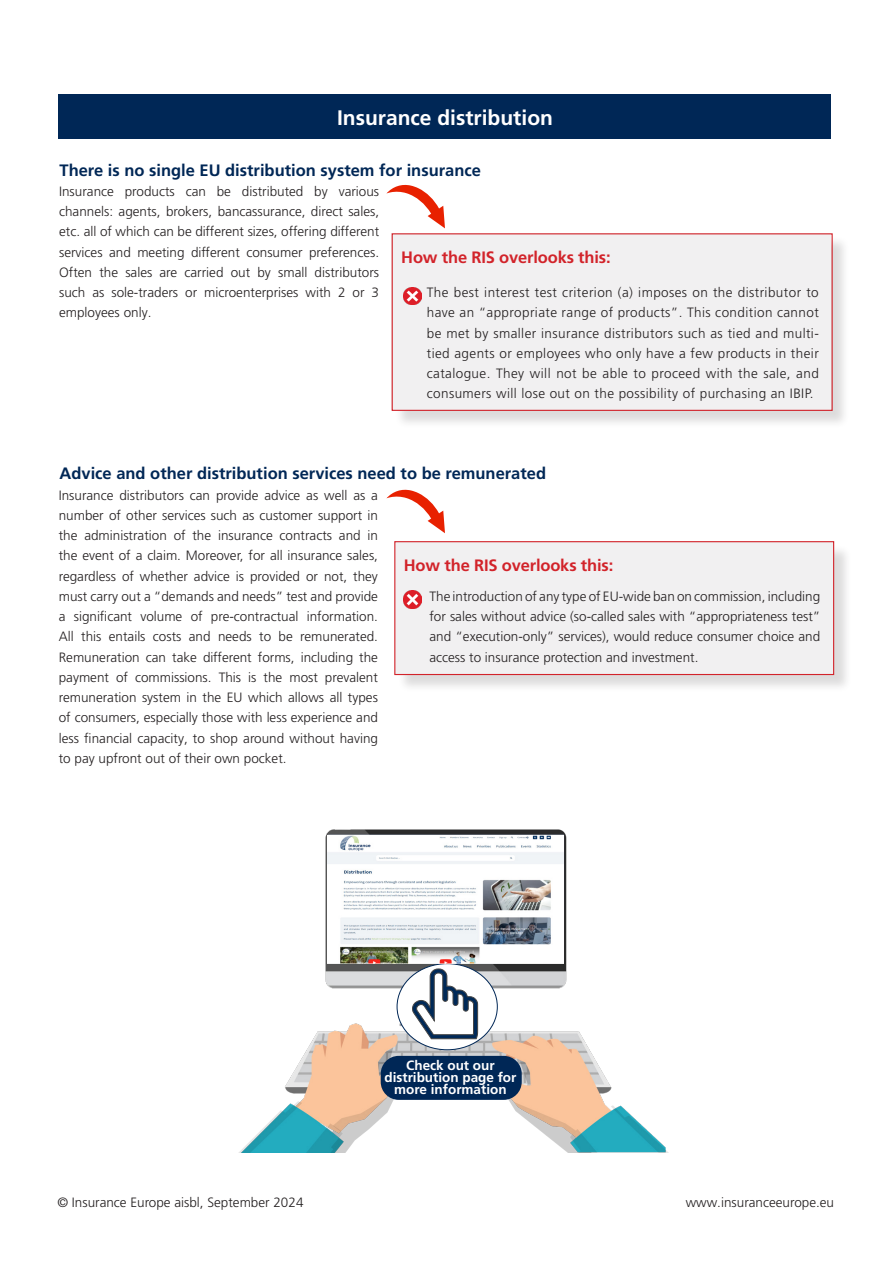
<style>
.page{position:relative;width:893px;height:1263px;background:#fff}
.page>*{position:absolute;margin:0;border:0;box-sizing:border-box;transform-origin:0 0}
.Heading1{font:700 21px "Frutiger LT Pro";color:#fff}
.Body_text{font:700 16.5px "Frutiger LT Pro";color:#002756}
.Heading2_no_grid{font:700 16.5px "Frutiger LT Pro";letter-spacing:-.01em;color:#d2232a}
.Body_text-2{font:300 13.5px/20.2px "Frutiger LT Pro";color:#231f20;text-align:justify}
.Body_text-no_grid{font:300 13.5px "Frutiger LT Pro";color:#231f20}
.BOX_text{font:700 13.5px/12px "Frutiger LT Pro";color:#fff;text-align:center}
</style>
<div class="page">
<img style="left:240px;top:829px;width:428px;height:323px">
<div style="left:59px;top:94px;width:772px;height:45px;background:#002756"></div>
<div style="left:394px;top:236px;width:456px;height:192px;background:#231f20;opacity:.75"></div>
<div style="left:392px;top:233px;width:439px;height:177px;background:#f1f0f1"></div>
<div style="left:397px;top:545px;width:455px;height:147px;background:#231f20;opacity:.75"></div>
<div style="left:395px;top:542px;width:438px;height:132px;background:#f1f0f1"></div>
<div style="left:392px;top:233px;width:441px;height:178px;border:1px solid #d2232a"></div>
<div style="left:394px;top:541px;width:440px;height:134px;border:1px solid #d2232a"></div>
<div style="left:397px;top:964px;width:100px;height:86px;background:#fff;border-radius:50%"></div>
<svg style="left:412px;top:968px;width:66px;height:72px"></svg>
<img style="left:328px;top:836px;width:236px;height:127px">
<svg style="left:386px;top:184px;width:59px;height:44px"></svg>
<svg style="left:386px;top:489px;width:59px;height:44px"></svg>
<div style="left:381px;top:1056px;width:141px;height:44px;background:#002756;border-radius:18px"></div>
<div style="left:614px;top:1007px;width:79px;height:98px;background:#fff"></div>
<img style="left:403px;top:590px;width:18px;height:18px">
<img style="left:403px;top:287px;width:18px;height:18px">
<p class="Heading1" style="left:337px;top:105px;width:217px">Insurance distribution</p>
<p class="Body_text" style="left:60px;top:160px;width:423px">There is no single EU distribution system for insurance</p>
<p class="Body_text-2" style="left:59px;top:181px;width:321px">Insurance products can be distributed by various channels: agents, brokers, bancassurance, direct sales, etc. all of which can be different sizes, offering different services and meeting different consumer preferences.<br>Often the sales are carried out by small distributors such as sole-traders or microenterprises with 2 or 3 employees only.</p>
<p class="Heading2_no_grid" style="left:401px;top:248px;width:211px">How the RIS overlooks this:</p>
<p class="Body_text-2" style="left:427px;top:282px;width:394px">The best interest test criterion (a) imposes on the distributor to have an “appropriate range of products”. This condition cannot be met by smaller insurance distributors such as tied and multi&shy;tied agents or employees who only have a few products in their catalogue. They will not be able to proceed with the sale, and consumers will lose out on the possibility of purchasing an IBIP.</p>
<p class="Body_text" style="left:60px;top:464px;width:488px">Advice and other distribution services need to be remunerated</p>
<p class="Body_text-2" style="left:59px;top:485px;width:321px">Insurance distributors can provide advice as well as a number of other services such as customer support in the administration of the insurance contracts and in the event of a claim. Moreover, for all insurance sales, regardless of whether advice is provided or not, they must carry out a “demands and needs” test and provide a significant volume of pre-contractual information.<br>All this entails costs and needs to be remunerated.<br>Remuneration can take different forms, including the payment of commissions. This is the most prevalent remuneration system in the EU which allows all types of consumers, especially those with less experience and less financial capacity, to shop around without having to pay upfront out of their own pocket.</p>
<p class="Heading2_no_grid" style="left:404px;top:555px;width:211px">How the RIS overlooks this:</p>
<p class="Body_text-2" style="left:429px;top:586px;width:392px">The introduction of any type of EU-wide ban on commission, including for sales without advice (so-called sales with “appropriateness test” and “execution-only” services), would reduce consumer choice and access to insurance protection and investment.</p>
<p class="BOX_text" style="left:384px;top:1059px;width:134px">Check out our distribution page for more information</p>
<p class="Body_text-no_grid" style="left:57px;top:1194px;width:248px">© Insurance Europe aisbl, September 2024</p>
<p class="Body_text-no_grid" style="left:686px;top:1194px;width:150px">www.insuranceeurope.eu</p>
</div>
